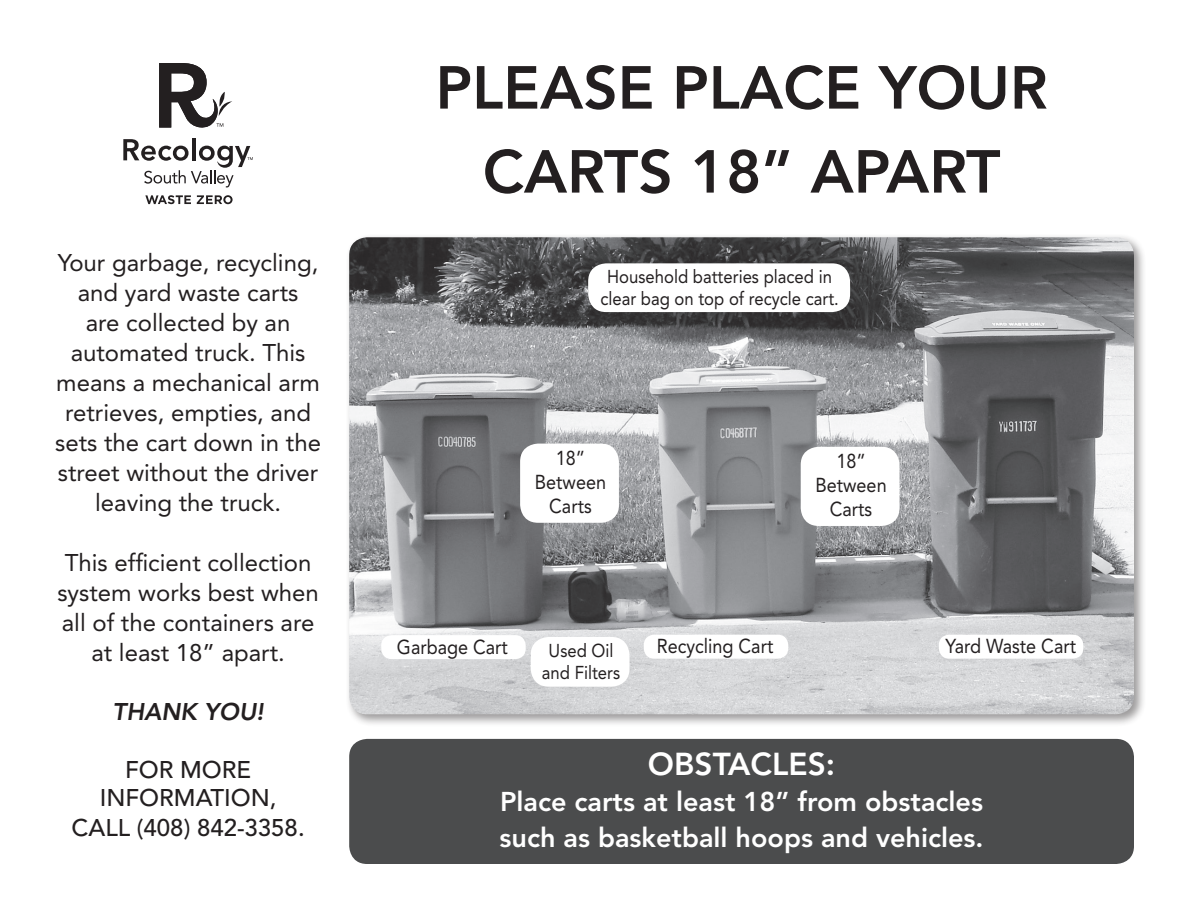
<style>
.page{position:relative;width:1188px;height:918px;background:#fff}
.page>*{position:absolute;margin:0;border:0;box-sizing:border-box;transform-origin:0 0}
.t1{font:800 60px/84px "Avenir";color:#231f20;text-align:center}
.t2{font:800 31.5px "Avenir";color:#fff}
.t3{font:800 27px/36px "Avenir";color:#fff}
.t4{font:24px/30px "Avenir";color:#231f20;text-align:center}
.t5{font:500 24px/29.4px "Avenir";color:#231f20;text-align:center}
.t6{font:italic 800 24px "Avenir";color:#231f20}
.t7{font:20.1px/24px "Avenir";color:#231f20;text-align:center;scale:.9 1}
.t8{font:18.6px/21.6px "Avenir";color:#231f20;text-align:center;scale:.9 1}
</style>
<div class="page">
<div style="left:345px;top:234px;width:802px;height:493px;background:#231f20;opacity:.45"></div>
<img style="left:349px;top:237px;width:785px;height:477px">
<div style="left:349px;top:739px;width:785px;height:125px;background:#4b4c4d;border-radius:18px"></div>
<div style="left:520px;top:444px;width:99px;height:79px;background:#fff;border-radius:18px"></div>
<div style="left:381px;top:635px;width:145px;height:24px;background:#fff;border-radius:11px"></div>
<div style="left:801px;top:447px;width:99px;height:79px;background:#fff;border-radius:18px"></div>
<div style="left:644px;top:635px;width:144px;height:24px;background:#fff;border-radius:11px"></div>
<div style="left:939px;top:635px;width:144px;height:24px;background:#fff;border-radius:11px"></div>
<div style="left:588px;top:263px;width:262px;height:49px;background:#fff;border-radius:18px"></div>
<hr style="left:192px;top:138px;width:4px;height:22px;background:#231f20">
<svg style="left:145px;top:195px;width:46px;height:9px"></svg>
<svg style="left:197px;top:195px;width:36px;height:9px"></svg>
<svg style="left:159px;top:63px;width:73px;height:65px"></svg>
<svg style="left:123px;top:139px;width:130px;height:48px"></svg>
<div style="left:531px;top:637px;width:99px;height:50px;background:#fff;border-radius:18px"></div>
<h1 class="t1" style="left:436px;top:46px;width:614px">PLEASE PLACE YOUR<br>CARTS 18” APART</h1>
<p class="t4" style="left:55px;top:248px;width:267px">Your garbage, recycling, and yard waste carts<br>are collected by an automated truck. This means a mechanical arm retrieves, empties, and sets the cart down in the street without the driver leaving the truck.</p>
<p class="t4" style="left:57px;top:548px;width:263px">This efficient collection system works best when all of the containers are at least 18” apart.</p>
<p class="t6" style="left:113px;top:697px;width:153px">THANK YOU!</p>
<p class="t5" style="left:72px;top:755px;width:235px">FOR MORE<br>INFORMATION,<br>CALL (408) 842-3358.</p>
<h2 class="t2" style="left:648px;top:745px;width:189px">OBSTACLES:</h2>
<p class="t8" style="left:600px;top:266px;width:266px">Household batteries placed in clear bag on top of recycle cart.</p>
<p class="t7" style="left:535px;top:446px;width:81px">18”<br>Between<br>Carts</p>
<p class="t7" style="left:815px;top:449px;width:81px">18”<br>Between<br>Carts</p>
<p class="t7" style="left:657px;top:634px;width:131px">Recycling Cart</p>
<p class="t7" style="left:946px;top:634px;width:146px">Yard Waste Cart</p>
<p class="t7" style="left:397px;top:635px;width:125px">Garbage Cart</p>
<p class="t8" style="left:542px;top:640px;width:88px">Used Oil and Filters</p>
<p class="t3" style="left:500px;top:783px;width:485px">Place carts at least 18” from obstacles such as basketball hoops and vehicles.</p>
</div>
